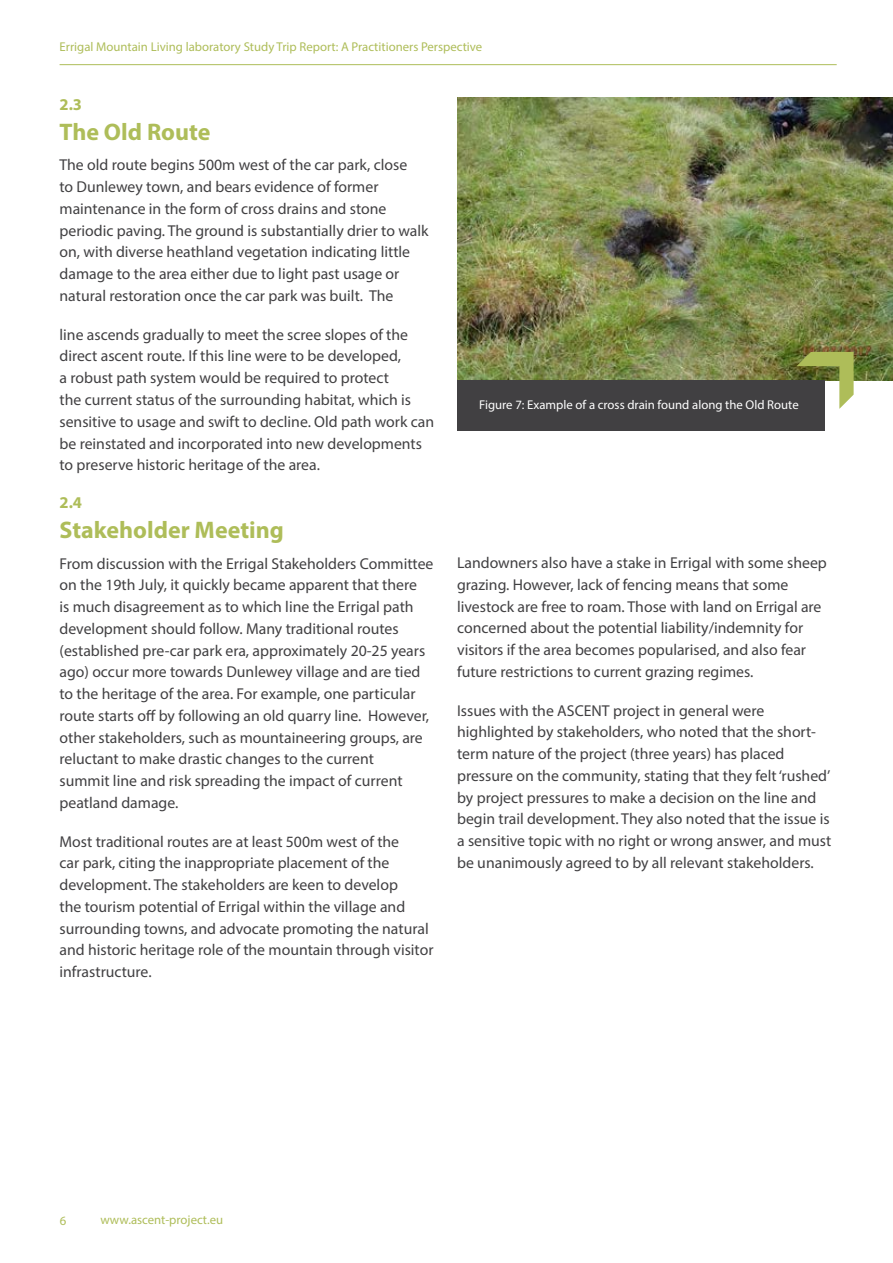
<style>
.page{position:relative;width:893px;height:1263px;background:#fff}
.page>*{position:absolute;margin:0;border:0;box-sizing:border-box;transform-origin:0 0}
.t1{font:700 24px "Myriad Pro";color:#aebd59}
.t2{font:700 16.5px "Myriad Pro";color:#aebd59}
.t3{font:15.75px/21.8px "Myriad Pro";color:#414042}
.t4{font:12.75px "Myriad Pro";color:#aebd59}
.t5{font:12.75px "Myriad Pro";color:#fff}
</style>
<div class="page">
<hr style="left:60px;top:64px;width:777px;height:1px;background:#aebd59">
<img style="left:457px;top:98px;width:436px;height:282px">
<div style="left:457px;top:380px;width:367px;height:51px;background:#414042"></div>
<svg style="left:797px;top:352px;width:57px;height:57px"></svg>
<p class="t4" style="left:60px;top:39px;width:424px">Errigal Mountain Living laboratory Study Trip Report: A Practitioners Perspective</p>
<p class="t2" style="left:60px;top:94px;width:24px">2.3</p>
<h1 class="t1" style="left:60px;top:116px;width:152px">The Old Route</h1>
<p class="t3" style="left:60px;top:154px;width:371px">The old route begins 500m west of the car park, close<br>to Dunlewey town, and bears evidence of former maintenance in the form of cross drains and stone periodic paving. The ground is substantially drier to walk on, with diverse heathland vegetation indicating little damage to the area either due to light past usage or natural restoration once the car park was built. The</p>
<p class="t3" style="left:60px;top:323px;width:376px">line ascends gradually to meet the scree slopes of the direct ascent route. If this line were to be developed,<br>a robust path system would be required to protect<br>the current status of the surrounding habitat, which is sensitive to usage and swift to decline. Old path work can be reinstated and incorporated into new developments to preserve historic heritage of the area.</p>
<p class="t2" style="left:60px;top:492px;width:24px">2.4</p>
<h1 class="t1" style="left:60px;top:514px;width:226px">Stakeholder Meeting</h1>
<p class="t3" style="left:60px;top:552px;width:375px">From discussion with the Errigal Stakeholders Committee on the 19th July, it quickly became apparent that there<br>is much disagreement as to which line the Errigal path development should follow. Many traditional routes (established pre-car park era, approximately 20-25 years ago) occur more towards Dunlewey village and are tied to the heritage of the area. For example, one particular route starts off by following an old quarry line. However, other stakeholders, such as mountaineering groups, are reluctant to make drastic changes to the current<br>summit line and risk spreading the impact of current peatland damage.</p>
<p class="t3" style="left:60px;top:830px;width:375px">Most traditional routes are at least 500m west of the<br>car park, citing the inappropriate placement of the development. The stakeholders are keen to develop<br>the tourism potential of Errigal within the village and surrounding towns, and advocate promoting the natural and historic heritage role of the mountain through visitor infrastructure.</p>
<p class="t5" style="left:479px;top:397px;width:321px">Figure 7: Example of a cross drain found along the Old Route</p>
<p class="t3" style="left:457px;top:552px;width:371px">Landowners also have a stake in Errigal with some sheep grazing. However, lack of fencing means that some livestock are free to roam. Those with land on Errigal are concerned about the potential liability/indemnity for visitors if the area becomes popularised, and also fear future restrictions to current grazing regimes.</p>
<p class="t3" style="left:457px;top:699px;width:376px">Issues with the ASCENT project in general were highlighted by stakeholders, who noted that the short&shy;term nature of the project (three years) has placed pressure on the community, stating that they felt ‘rushed’ by project pressures to make a decision on the line and begin trail development. They also noted that the issue is a sensitive topic with no right or wrong answer, and must be unanimously agreed to by all relevant stakeholders.</p>
<p class="t4" style="left:60px;top:1212px;width:8px">6</p>
<p class="t4" style="left:100px;top:1211px;width:124px">www.ascent-project.eu</p>
</div>
